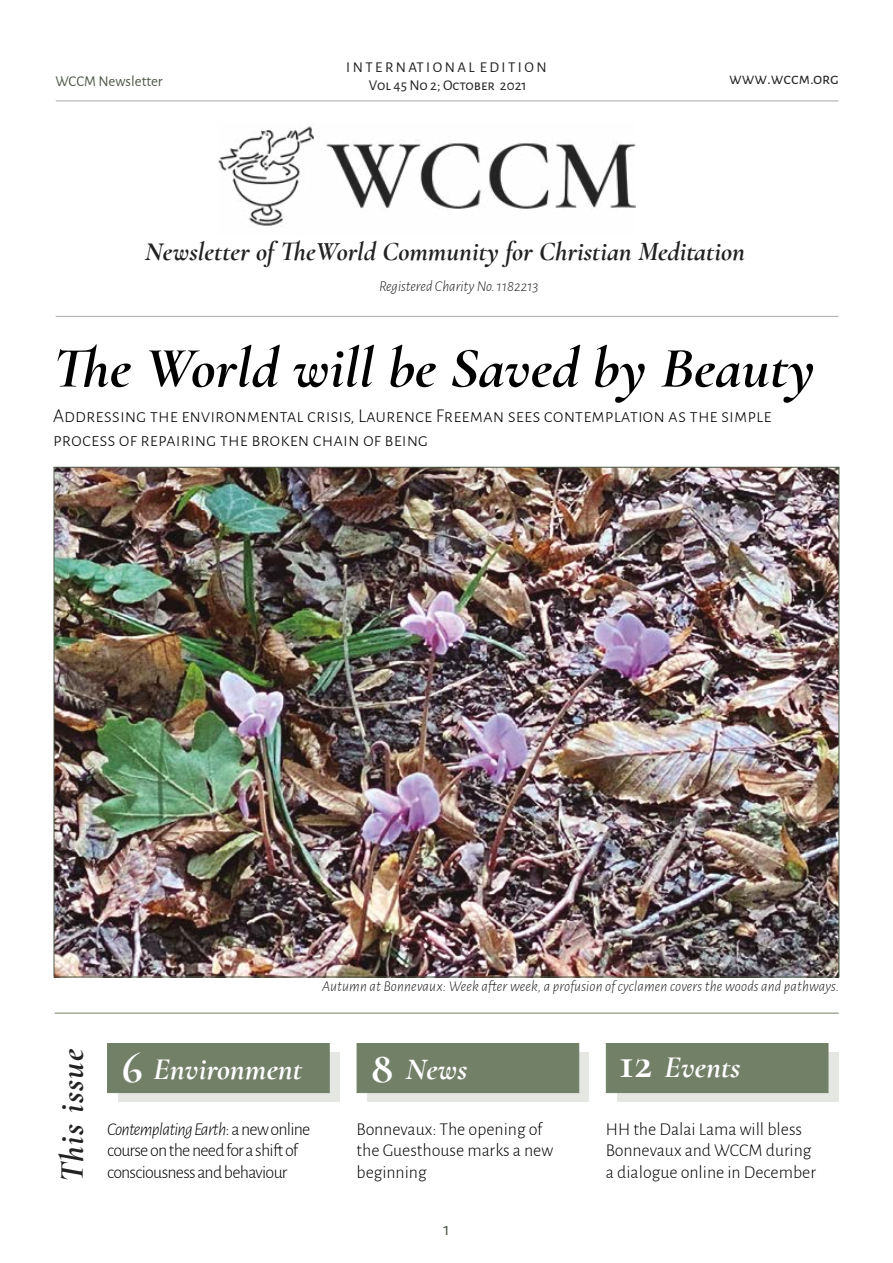
<style>
.page{position:relative;width:893px;height:1263px;background:#fff}
.page>*{position:absolute;margin:0;border:0;box-sizing:border-box;transform-origin:0 0}
.t1{font:italic 700 57.75px "Cormorant Garamond";color:#000}
.t2{font:italic 700 34.5px "Cormorant Garamond";letter-spacing:.04em;color:#222}
.t3{font:italic 700 31.5px "Cormorant Garamond";color:#fff}
.t4{font:italic 700 27px "Cormorant Garamond";color:#222}
.t5{font:300 19.5px/23.4px "Alegreya Sans SC";color:#000}
.t6{font:300 18px/21.6px "Alegreya Sans";color:#000}
.t7{font:300 18px/21.6px "Alegreya Sans";letter-spacing:-.04em;color:#000}
.t8{font:18px "Alegreya Sans";color:#4e5948}
.t9{font:16.5px "Alegreya Sans SC";color:#222}
.t10{font:italic 300 15px "Alegreya Sans";letter-spacing:.01em;color:#222}
.t11{font:15px/18px "Alegreya Sans SC";color:#222;text-align:center}
.t12{font:15px "Alegreya Sans";color:#4e5948}
.s1{font-style:normal;font-size:45px}
.s2{font-style:italic}
</style>
<div class="page">
<hr style="left:56px;top:101px;width:783px;height:1px;background:#4e5948">
<div style="left:118px;top:1052px;width:222px;height:49px;background:#e4e7e2"></div>
<div style="left:368px;top:1052px;width:221px;height:49px;background:#e4e7e2"></div>
<div style="left:617px;top:1052px;width:221px;height:49px;background:#e4e7e2"></div>
<hr style="left:55px;top:1013px;width:783px;height:1px;background:#728068">
<img style="left:56px;top:469px;width:781px;height:506px">
<hr style="left:56px;top:316px;width:783px;height:1px;background:#4e5948">
<img style="left:218px;top:126px;width:417px;height:101px">
<div style="left:107px;top:1043px;width:222px;height:50px;background:#728068"></div>
<div style="left:357px;top:1043px;width:222px;height:50px;background:#728068"></div>
<div style="left:606px;top:1043px;width:222px;height:50px;background:#728068"></div>
<p class="t11" style="left:346px;top:57px;width:202px">I N T E R N AT I O N A L E D I T I O N<br>Vol 45 No 2; October 2021</p>
<p class="t12" style="left:55px;top:71px;width:109px">WCCM Newsletter</p>
<p class="t9" style="left:729px;top:67px;width:111px">www.wccm.org</p>
<h3 class="t4" style="left:145px;top:235px;width:601px">Newsletter of TheWorld Community for Christian Meditation</h3>
<p class="t10" style="left:379px;top:277px;width:161px">Registered Charity No. 1182213</p>
<h1 class="t1" style="left:53px;top:333px;width:763px">The World will be Saved by Beauty</h1>
<p class="t5" style="left:53px;top:403px;width:720px">Addressing the environmental crisis, Laurence Freeman sees contemplation as the simple process of repairing the broken chain of being</p>
<h2 class="t2" style="left:51px;top:1182px;width:135px;rotate:-90deg">This issue</h2>
<p class="t10" style="left:322px;top:976px;width:519px">Autumn at Bonnevaux: Week after week, a profusion of cyclamen covers the woods and pathways.</p>
<h3 class="t3" style="left:122px;top:1050px;width:182px"><span class="s1">6</span> Environment</h3>
<h3 class="t3" style="left:371px;top:1050px;width:98px"><span class="s1">8</span> News</h3>
<h3 class="t3" style="left:619px;top:1048px;width:123px"><span class="s1">12</span> Events</h3>
<p class="t7" style="left:107px;top:1117px;width:205px"><span class="s2">Contemplating Earth</span>: a new online course on the need for a shift of consciousness and behaviour</p>
<p class="t6" style="left:357px;top:1117px;width:198px">Bonnevaux: The opening of the Guesthouse marks a new beginning</p>
<p class="t6" style="left:606px;top:1117px;width:212px">HH the Dalai Lama will bless<br>Bonnevaux and WCCM during a dialogue online in December</p>
<p class="t8" style="left:443px;top:1216px;width:8px">1</p>
</div>
